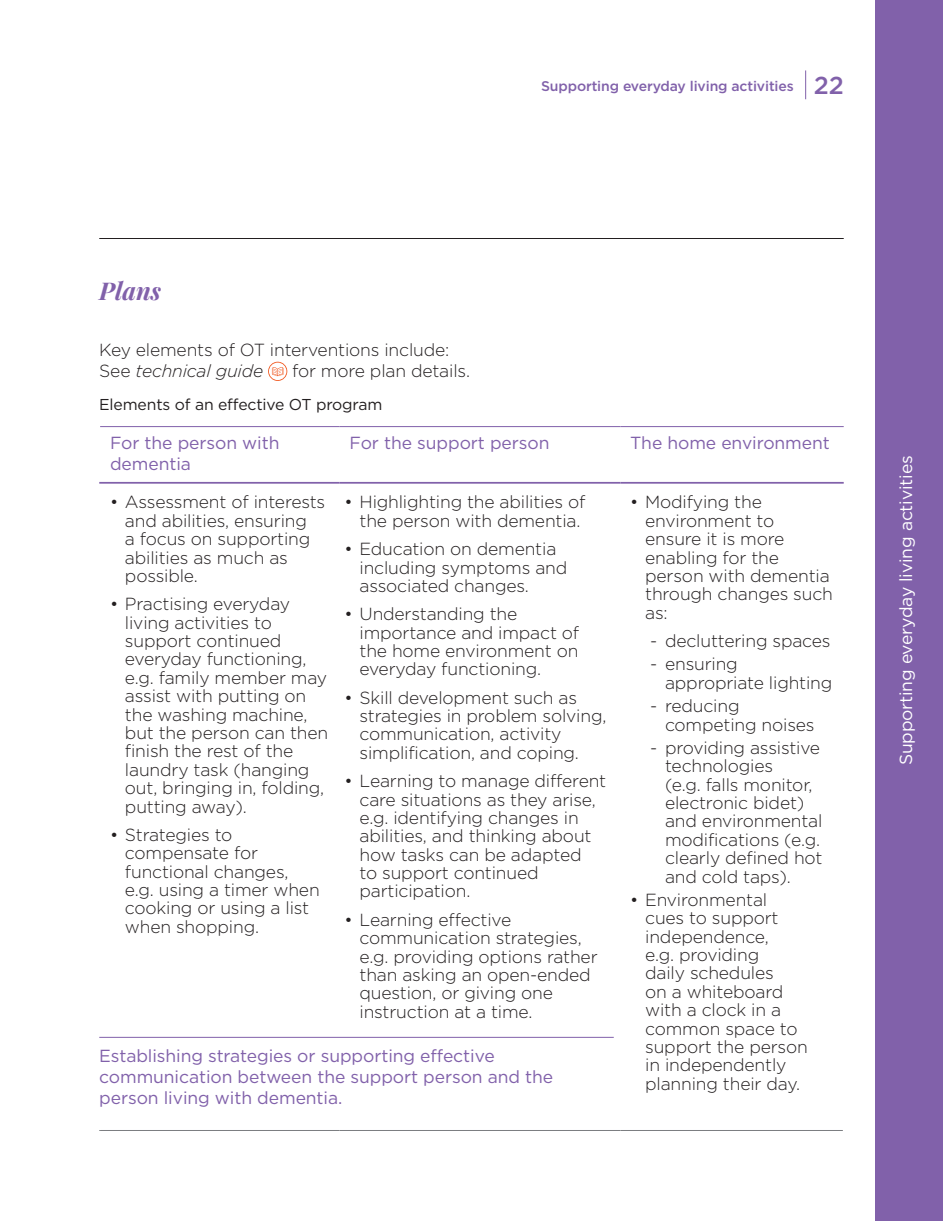
<style>
.page{position:relative;width:943px;height:1221px;background:#fff}
.page>*{position:absolute;margin:0;border:0;box-sizing:border-box;transform-origin:0 0}
.Key_Points_header{font:italic 700 24.5px "Playfair Display";color:#8161aa}
.Body_copy{font:300 17.5px/18.4px "Gotham HTF";letter-spacing:-.01em;color:#231f20}
.Table_Header_Text{font:17.5px/21px "Gotham HTF";letter-spacing:-.005em;color:#8161aa}
.t1{font:17.5px "Gotham HTF";letter-spacing:-.01em;color:#fff}
.Table_heading_style{font:15.75px "Gotham HTF";letter-spacing:-.01em;color:#231f20}
.t2{font:500 14px "Gotham HTF";letter-spacing:-.01em;color:#8161aa}
.s1{font-size:24.5px}
.s2{font-family:"Gotham";font-style:italic}
</style>
<div class="page">
<hr style="left:99px;top:238px;width:744px;height:1px;background:#231f20">
<svg style="left:805px;top:70px;width:1px;height:29px"></svg>
<div style="left:876px;top:0;width:67px;height:1220px;background:#8161aa"></div>
<hr style="left:99px;top:1129px;width:241px;height:1px;background:#7c7e81">
<hr style="left:340px;top:1129px;width:280px;height:1px;background:#7c7e81">
<hr style="left:620px;top:1129px;width:222px;height:1px;background:#7c7e81">
<hr style="left:100px;top:426px;width:240px;height:1px;background:#8161aa">
<hr style="left:340px;top:426px;width:280px;height:1px;background:#8161aa">
<hr style="left:620px;top:426px;width:223px;height:1px;background:#8161aa">
<hr style="left:99px;top:482px;width:241px;height:1px;background:#8161aa">
<hr style="left:340px;top:482px;width:280px;height:1px;background:#8161aa">
<hr style="left:620px;top:482px;width:223px;height:1px;background:#8161aa">
<svg style="left:268px;top:362px;width:19px;height:19px"></svg>
<hr style="left:99px;top:1036px;width:514px;height:1px;background:#8161aa">
<p class="t2" style="left:541px;top:78px;width:304px">Supporting everyday living activities <span class="s1">22</span></p>
<p class="Key_Points_header" style="left:99px;top:270px;width:63px">Plans</p>
<p class="Body_copy" style="left:99px;top:339px;width:351px;line-height:21px">Key elements of OT interventions include:<br>See <span class="s2">technical guide</span></p>
<p class="Body_copy" style="left:292px;top:362px;width:179px">for more plan details.</p>
<p class="Table_heading_style" style="left:99px;top:396px;width:284px">Elements of an effective OT program</p>
<p class="Table_Header_Text" style="left:110px;top:432px;width:171px">For the person with dementia</p>
<p class="Table_Header_Text" style="left:349px;top:432px;width:201px">For the support person</p>
<p class="Table_Header_Text" style="left:630px;top:432px;width:201px">The home environment</p>
<p class="Body_copy" style="left:125px;top:493px;width:202px;text-indent:-15px">• Assessment of interests and abilities, ensuring<br>a focus on supporting abilities as much as possible.</p>
<p class="Body_copy" style="left:125px;top:594px;width:205px;text-indent:-15px">• Practising everyday living activities to support continued everyday functioning, e.g. family member may assist with putting on the washing machine, but the person can then finish the rest of the laundry task (hanging out, bringing in, folding, putting away).</p>
<p class="Body_copy" style="left:125px;top:825px;width:196px;text-indent:-15px">• Strategies to compensate for functional changes, e.g. using a timer when cooking or using a list when shopping.</p>
<p class="Body_copy" style="left:344px;top:493px;width:242px;text-align:center">• Highlighting the abilities of the person with dementia.</p>
<p class="Body_copy" style="left:359px;top:539px;width:209px;text-indent:-15px">• Education on dementia including symptoms and associated changes.</p>
<p class="Body_copy" style="left:359px;top:604px;width:221px;text-indent:-15px">• Understanding the importance and impact of the home environment on everyday functioning.</p>
<p class="Body_copy" style="left:359px;top:688px;width:248px;text-indent:-15px">• Skill development such as strategies in problem solving, communication, activity simplification, and coping.</p>
<p class="Body_copy" style="left:359px;top:771px;width:248px;text-indent:-15px">• Learning to manage different care situations as they arise, e.g. identifying changes in abilities, and thinking about how tasks can be adapted<br>to support continued participation.</p>
<p class="Body_copy" style="left:359px;top:910px;width:240px;text-indent:-15px">• Learning effective communication strategies, e.g. providing options rather than asking an open-ended question, or giving one instruction at a time.</p>
<p class="Body_copy" style="left:645px;top:493px;width:189px;text-indent:-15px">• Modifying the environment to ensure it is more enabling for the person with dementia through changes such as:</p>
<p class="Body_copy" style="left:650px;top:631px;width:182px">- decluttering spaces</p>
<p class="Body_copy" style="left:665px;top:654px;width:169px;text-indent:-15px">- ensuring appropriate lighting</p>
<p class="Body_copy" style="left:665px;top:696px;width:151px;text-indent:-15px">- reducing competing noises</p>
<p class="Body_copy" style="left:665px;top:738px;width:159px;text-indent:-15px">- providing assistive technologies<br>(e.g. falls monitor, electronic bidet) and environmental modifications (e.g. clearly defined hot and cold taps).</p>
<p class="Body_copy" style="left:645px;top:890px;width:164px;text-indent:-15px">• Environmental cues to support independence,<br>e.g. providing<br>daily schedules<br>on a whiteboard with a clock in a common space to support the person in independently planning their day.</p>
<p class="Table_Header_Text" style="left:99px;top:1044px;width:455px">Establishing strategies or supporting effective communication between the support person and the person living with dementia.</p>
<p class="t1" style="left:896px;top:765px;width:311px;rotate:-90deg">Supporting everyday living activities</p>
</div>
